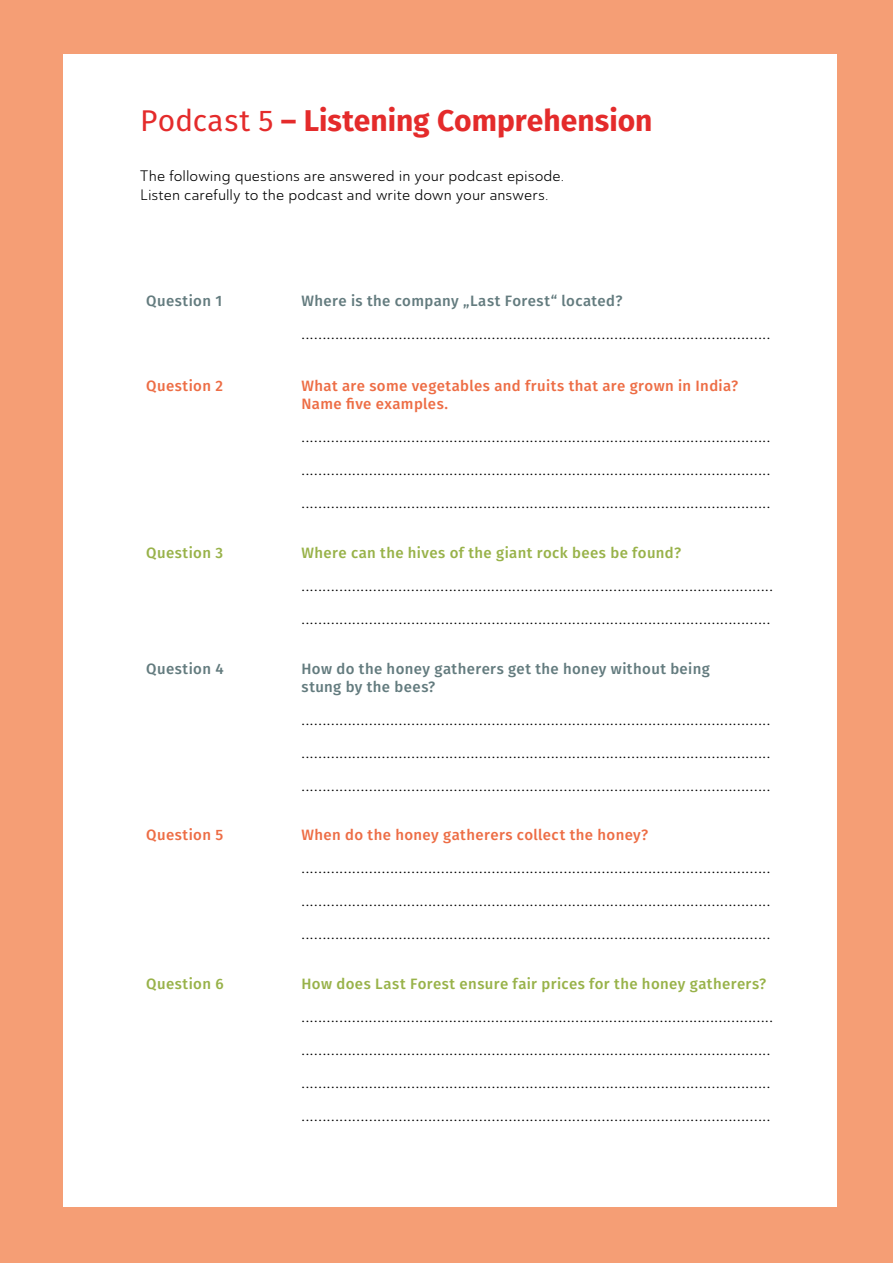
<style>
.page{position:relative;width:893px;height:1263px;background:#f59e75}
.page>*{position:absolute;margin:0;border:0;box-sizing:border-box;transform-origin:0 0}
.t1{font:700 30px "Fira Sans";color:#e42b2b}
.t2{font:15px "Ainslie Sans Nor Med";color:#000}
.t3{font:500 15px/18px "Fira Sans";letter-spacing:.025em;color:#ed6d45}
.t4{font:500 15px/18px "Fira Sans";letter-spacing:.025em;color:#637b7e}
.t5{font:500 15px "Fira Sans";letter-spacing:.025em;color:#98b249}
.t6{font:15px/19.5px "Ainslie Sans Nor Boo";letter-spacing:.005em;color:#000}
.s1{font-weight:400}
</style>
<div class="page">
<div style="left:63px;top:54px;width:774px;height:1153px;background:#fff"></div>
<h1 class="t1" style="left:140px;top:96px;width:514px"><span class="s1">Podcast 5</span> – Listening Comprehension</h1>
<p class="t6" style="left:140px;top:166px;width:425px">The following questions are answered in your podcast episode.<br>Listen carefully to the podcast and write down your answers.</p>
<p class="t4" style="left:146px;top:291px;width:77px">Question 1</p>
<p class="t4" style="left:302px;top:291px;width:322px">Where is the company „Last Forest“ located?</p>
<p class="t2" style="left:302px;top:325px;width:470px">...............................................................................................................</p>
<p class="t3" style="left:146px;top:376px;width:78px">Question 2</p>
<p class="t3" style="left:302px;top:376px;width:438px">What are some vegetables and fruits that are grown in India?<br>Name five examples.</p>
<p class="t2" style="left:302px;top:428px;width:470px">...............................................................................................................</p>
<p class="t2" style="left:302px;top:461px;width:470px">...............................................................................................................</p>
<p class="t2" style="left:302px;top:494px;width:470px">...............................................................................................................</p>
<p class="t5" style="left:146px;top:541px;width:78px">Question 3</p>
<p class="t5" style="left:302px;top:541px;width:381px">Where can the hives of the giant rock bees be found?</p>
<p class="t2" style="left:302px;top:576px;width:473px">................................................................................................................</p>
<p class="t2" style="left:302px;top:609px;width:470px">...............................................................................................................</p>
<p class="t4" style="left:146px;top:659px;width:79px">Question 4</p>
<p class="t4" style="left:302px;top:659px;width:410px">How do the honey gatherers get the honey without being stung by the bees?</p>
<p class="t2" style="left:302px;top:710px;width:470px">...............................................................................................................</p>
<p class="t2" style="left:302px;top:743px;width:470px">...............................................................................................................</p>
<p class="t2" style="left:302px;top:776px;width:470px">...............................................................................................................</p>
<p class="t3" style="left:146px;top:825px;width:78px">Question 5</p>
<p class="t3" style="left:302px;top:825px;width:348px">When do the honey gatherers collect the honey?</p>
<p class="t2" style="left:302px;top:859px;width:470px">...............................................................................................................</p>
<p class="t2" style="left:302px;top:892px;width:470px">...............................................................................................................</p>
<p class="t2" style="left:302px;top:925px;width:470px">...............................................................................................................</p>
<p class="t5" style="left:146px;top:972px;width:79px">Question 6</p>
<p class="t5" style="left:302px;top:972px;width:466px">How does Last Forest ensure fair prices for the honey gatherers?</p>
<p class="t2" style="left:302px;top:1008px;width:473px">................................................................................................................</p>
<p class="t2" style="left:302px;top:1041px;width:470px">...............................................................................................................</p>
<p class="t2" style="left:302px;top:1074px;width:470px">...............................................................................................................</p>
<p class="t2" style="left:302px;top:1107px;width:470px">...............................................................................................................</p>
</div>
